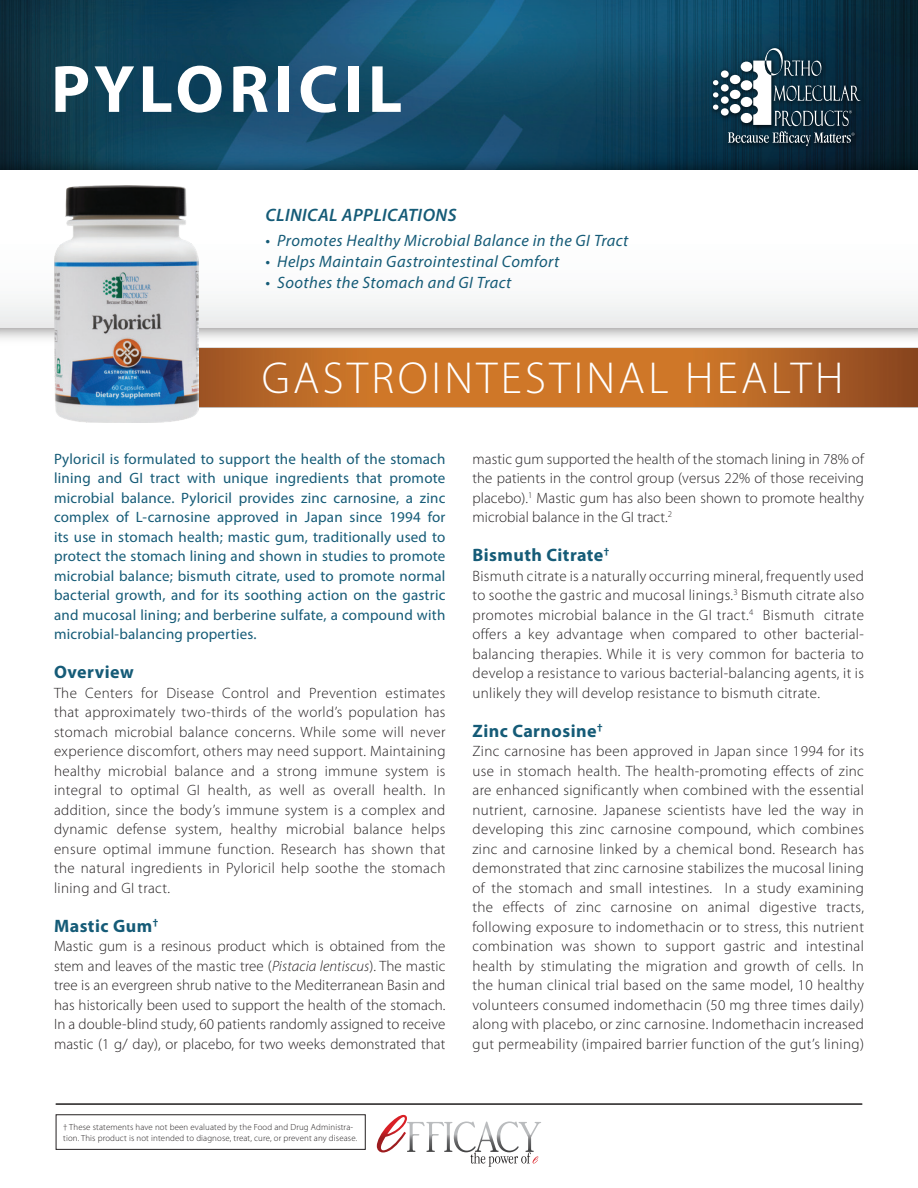
<style>
.page{position:relative;width:918px;height:1188px;background:#fff}
.page>*{position:absolute;margin:0;border:0;box-sizing:border-box;transform-origin:0 0}
.t1{font:700 67.5px "Myriad Pro";letter-spacing:.075em;color:#fff}
.t2{font:300 45px "Myriad Pro";letter-spacing:.075em;color:#fff}
.t3{font:700 18px "Myriad Pro";letter-spacing:.025em;color:#155b77}
.t4{font:italic 600 18px "Myriad Pro";letter-spacing:.025em;color:#155b77}
.t5{font:italic 16.5px "Myriad Pro";letter-spacing:.025em;color:#155b77}
.t6{font:300 15px/19.5px "Myriad Pro";letter-spacing:.025em;color:#231f20;text-align:justify}
.t7{font:15px/19.5px "Myriad Pro";letter-spacing:.015em;color:#155b77;text-align:justify}
.t8{font:300 8.85px/10.6px "Myriad Pro";letter-spacing:.015em;color:#231f20}
.s1{font-style:italic}
</style>
<div class="page">
<img style="left:0;top:0;width:918px;height:148px">
<img style="left:0;top:148px;width:918px;height:191px">
<div style="left:0;top:170px;width:918px;height:158px;background:#fff"></div>
<img style="left:40px;top:311px;width:878px;height:112px">
<img style="left:708px;top:43px;width:160px;height:111px">
<div style="left:721px;top:70px;width:8px;height:8px;background:#fff;border-radius:50%"></div>
<div style="left:721px;top:84px;width:8px;height:8px;background:#fff;border-radius:50%"></div>
<div style="left:721px;top:96px;width:8px;height:8px;background:#fff;border-radius:50%"></div>
<div style="left:721px;top:108px;width:8px;height:8px;background:#fff;border-radius:50%"></div>
<svg style="left:713px;top:80px;width:5px;height:5px"></svg>
<svg style="left:713px;top:92px;width:5px;height:6px"></svg>
<svg style="left:713px;top:105px;width:5px;height:5px"></svg>
<svg style="left:728px;top:48px;width:133px;height:98px;background:#3c5563"></svg>
<svg style="left:377px;top:1115px;width:164px;height:52px"></svg>
<hr style="left:56px;top:1103px;width:806px;height:2px;background:#211e1e">
<div style="left:56px;top:1114px;width:310px;height:36px;border:1px solid #231f20"></div>
<img style="left:55px;top:186px;width:144px;height:236px">
<h1 class="t1" style="left:51px;top:45px;width:353px">PYLORICIL</h1>
<p class="t4" style="left:265px;top:203px;width:193px">CLINICAL APPLICATIONS</p>
<p class="t5" style="left:265px;top:231px;width:365px">• Promotes Healthy Microbial Balance in the GI Tract</p>
<p class="t5" style="left:265px;top:252px;width:296px">• Helps Maintain Gastrointestinal Comfort</p>
<p class="t5" style="left:265px;top:273px;width:247px">• Soothes the Stomach and GI Tract</p>
<h2 class="t2" style="left:262px;top:351px;width:583px">GASTROINTESTINAL HEALTH</h2>
<p class="t7" style="left:54px;top:449px;width:393px">Pyloricil is formulated to support the health of the stomach lining and GI tract with unique ingredients that promote microbial balance. Pyloricil provides zinc carnosine, a zinc complex of L-carnosine approved in Japan since 1994 for its use in stomach health; mastic gum, traditionally used to protect the stomach lining and shown in studies to promote microbial balance; bismuth citrate, used to promote normal bacterial growth, and for its soothing action on the gastric and mucosal lining; and berberine sulfate, a compound with microbial-balancing properties.</p>
<p class="t3" style="left:54px;top:661px;width:81px">Overview</p>
<p class="t6" style="left:54px;top:683px;width:393px">The Centers for Disease Control and Prevention estimates that approximately two-thirds of the world’s population has stomach microbial balance concerns. While some will never experience discomfort, others may need support. Maintaining healthy microbial balance and a strong immune system is integral to optimal GI health, as well as overall health. In addition, since the body’s immune system is a complex and dynamic defense system, healthy microbial balance helps ensure optimal immune function. Research has shown that the natural ingredients in Pyloricil help soothe the stomach lining and GI tract.</p>
<p class="t3" style="left:54px;top:914px;width:106px">Mastic Gum<sup>†</sup></p>
<p class="t6" style="left:54px;top:936px;width:393px">Mastic gum is a resinous product which is obtained from the stem and leaves of the mastic tree (<span class="s1">Pistacia lentiscus</span>). The mastic tree is an evergreen shrub native to the Mediterranean Basin and has historically been used to support the health of the stomach.<br>In a double-blind study, 60 patients randomly assigned to receive mastic (1 g/ day), or placebo, for two weeks demonstrated that</p>
<p class="t6" style="left:472px;top:449px;width:393px">mastic gum supported the health of the stomach lining in 78% of the patients in the control group (versus 22% of those receiving placebo).<sup>1</sup> Mastic gum has also been shown to promote healthy microbial balance in the GI tract.<sup>2</sup></p>
<p class="t3" style="left:472px;top:544px;width:138px">Bismuth Citrate<sup>†</sup></p>
<p class="t6" style="left:472px;top:566px;width:393px">Bismuth citrate is a naturally occurring mineral, frequently used to soothe the gastric and mucosal linings.<sup>3</sup> Bismuth citrate also promotes microbial balance in the GI tract.<sup>4</sup> Bismuth citrate offers a key advantage when compared to other bacterial&shy;balancing therapies. While it is very common for bacteria to develop a resistance to various bacterial-balancing agents, it is unlikely they will develop resistance to bismuth citrate.</p>
<p class="t3" style="left:472px;top:719px;width:132px">Zinc Carnosine<sup>†</sup></p>
<p class="t6" style="left:472px;top:741px;width:393px">Zinc carnosine has been approved in Japan since 1994 for its use in stomach health. The health-promoting effects of zinc are enhanced significantly when combined with the essential nutrient, carnosine. Japanese scientists have led the way in developing this zinc carnosine compound, which combines zinc and carnosine linked by a chemical bond. Research has demonstrated that zinc carnosine stabilizes the mucosal lining of the stomach and small intestines. In a study examining the effects of zinc carnosine on animal digestive tracts, following exposure to indomethacin or to stress, this nutrient combination was shown to support gastric and intestinal health by stimulating the migration and growth of cells. In the human clinical trial based on the same model, 10 healthy volunteers consumed indomethacin (50 mg three times daily) along with placebo, or zinc carnosine. Indomethacin increased gut permeability (impaired barrier function of the gut’s lining)</p>
<p class="t8" style="left:63px;top:1122px;width:296px">† These statements have not been evaluated by the Food and Drug Administra&shy;tion. This product is not intended to diagnose, treat, cure, or prevent any disease.</p>
</div>
